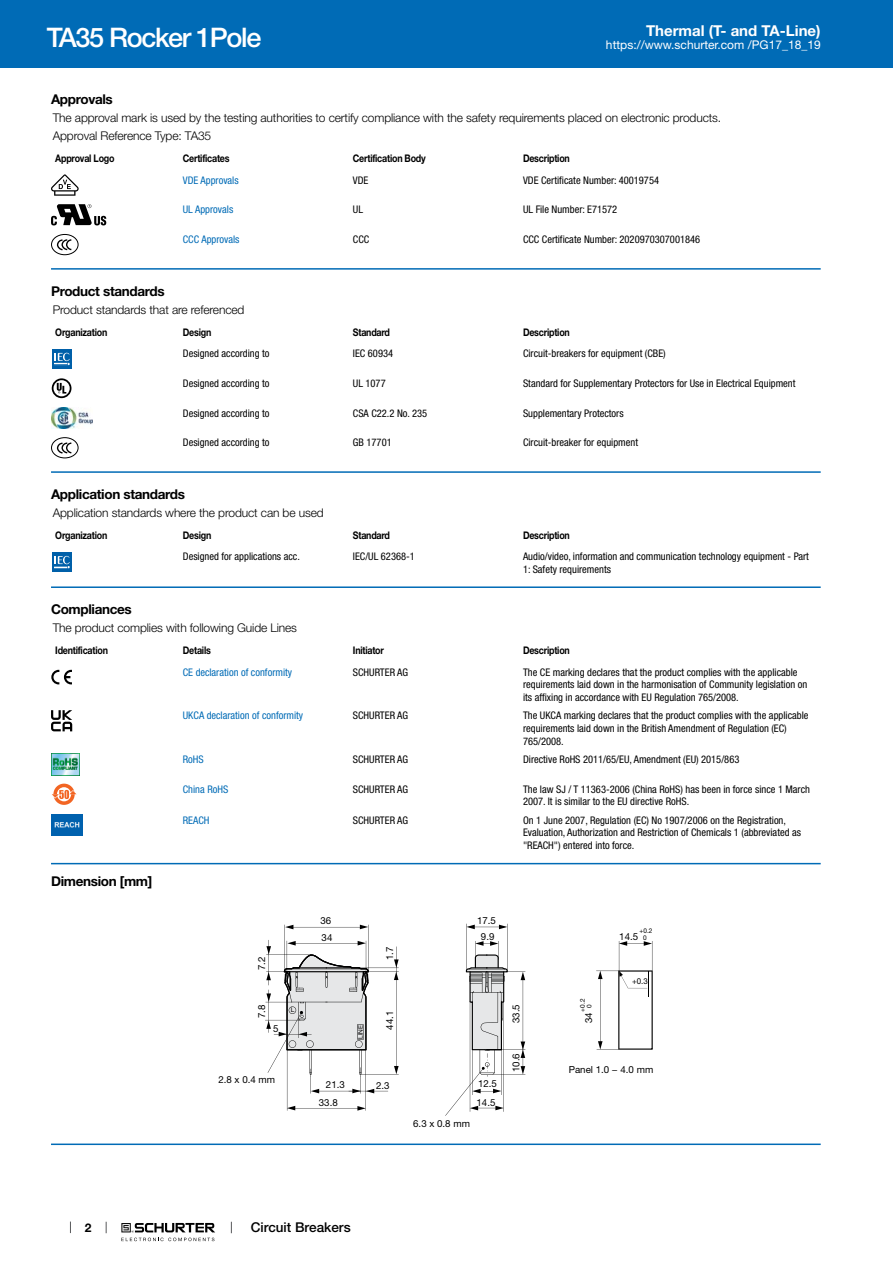
<style>
.page{position:relative;width:893px;height:1263px;background:#fff}
.page>*{position:absolute;margin:0;border:0;box-sizing:border-box;transform-origin:0 0}
.t1{font:500 27px "Helvetica Neue LT";letter-spacing:-.05em;color:#fff}
.t2{font:700 15px "Helvetica Neue LT";color:#fff}
.t3{font:700 13.5px "Helvetica Neue LT";letter-spacing:-.025em;color:#000}
.t4{font:500 13.5px "Helvetica Neue LT";color:#000}
.t5{font:300 12px/18.1px "Helvetica Neue LT";letter-spacing:-.01em;color:#000}
.t6{font:12px "Helvetica Neue LT";color:#fff}
.t7{font:700 12px "Helvetica Neue LT";color:#000}
.t8{font:condensed 10.5px/12.6px "Helvetica Neue LT";color:#000}
.t9{font:700 10.5px "Helvetica Neue LT";letter-spacing:-.025em;color:#000;scale:.85 1}
.t10{font:condensed 10.5px "Helvetica Neue LT";color:#006bb6}
.t11{font:9.75px "Helvetica Neue LT";color:#000}
.t12{font:8.1px "Helvetica Neue LT";color:#000}
.t13{font:6.45px/6.4px "Helvetica Neue LT";color:#000;text-align:center}
</style>
<div class="page">
<svg style="left:70px;top:1221px;width:1px;height:12px"></svg>
<svg style="left:121px;top:1223px;width:94px;height:18px"></svg>
<div style="left:0;top:0;width:893px;height:68px;background:#006bb6"></div>
<svg style="left:51px;top:174px;width:28px;height:22px"></svg>
<svg style="left:51px;top:204px;width:55px;height:21px"></svg>
<div style="left:51px;top:234px;width:28px;height:21px;border:1px solid #000;border-radius:50%"></div>
<svg style="left:58px;top:239px;width:14px;height:12px"></svg>
<hr style="left:51px;top:268px;width:770px;height:2px;background:#006bb6">
<svg style="left:52px;top:349px;width:20px;height:20px"></svg>
<div style="left:52px;top:349px;width:19px;height:19px;background:#0060a9"></div>
<svg style="left:54px;top:353px;width:16px;height:13px"></svg>
<svg style="left:51px;top:385px;width:21px;height:14px"></svg>
<svg style="left:52px;top:378px;width:19px;height:20px"></svg>
<img style="left:51px;top:407px;width:42px;height:22px">
<div style="left:51px;top:437px;width:28px;height:21px;border:1px solid #000;border-radius:50%"></div>
<svg style="left:58px;top:442px;width:14px;height:12px"></svg>
<hr style="left:51px;top:471px;width:770px;height:2px;background:#006bb6">
<svg style="left:52px;top:552px;width:20px;height:20px"></svg>
<div style="left:52px;top:552px;width:19px;height:19px;background:#0060a9"></div>
<svg style="left:54px;top:556px;width:16px;height:13px"></svg>
<hr style="left:51px;top:586px;width:770px;height:2px;background:#006bb6">
<svg style="left:51px;top:670px;width:21px;height:14px"></svg>
<svg style="left:51px;top:710px;width:21px;height:21px"></svg>
<img style="left:51px;top:754px;width:29px;height:21px">
<svg style="left:53px;top:784px;width:22px;height:21px"></svg>
<svg style="left:57px;top:787px;width:14px;height:14px"></svg>
<div style="left:59px;top:789px;width:10px;height:10px;background:#fff;border-radius:50%"></div>
<svg style="left:52px;top:790px;width:25px;height:9px"></svg>
<img style="left:51px;top:815px;width:32px;height:21px">
<hr style="left:51px;top:863px;width:770px;height:1px;background:#006bb6">
<svg style="left:466px;top:924px;width:59px;height:188px"></svg>
<svg style="left:265px;top:925px;width:134px;height:186px"></svg>
<svg style="left:596px;top:941px;width:57px;height:109px"></svg>
<hr style="left:51px;top:1143px;width:770px;height:2px;background:#006bb6">
<h1 class="t1" style="left:47px;top:21px;width:216px">TA35 Rocker 1Pole</h1>
<h2 class="t2" style="left:646px;top:21px;width:176px">Thermal (T- and TA-Line)</h2>
<p class="t6" style="left:606px;top:38px;width:216px">https://www.schurter.com /PG17_18_19</p>
<p class="t3" style="left:51px;top:91px;width:63px">Approvals</p>
<p class="t5" style="left:53px;top:108px;width:670px">The approval mark is used by the testing authorities to certify compliance with the safety requirements placed on electronic products.<br>Approval Reference Type: TA35</p>
<p class="t9" style="left:55px;top:152px;width:71px">Approval Logo</p>
<p class="t9" style="left:183px;top:152px;width:57px">Certificates</p>
<p class="t9" style="left:353px;top:152px;width:87px">Certification Body</p>
<p class="t9" style="left:523px;top:152px;width:57px">Description</p>
<p class="t10" style="left:183px;top:174px;width:57px">VDE Approvals</p>
<p class="t8" style="left:353px;top:173px;width:17px">VDE</p>
<p class="t8" style="left:523px;top:173px;width:138px">VDE Certificate Number: 40019754</p>
<p class="t10" style="left:183px;top:204px;width:52px">UL Approvals</p>
<p class="t8" style="left:353px;top:203px;width:12px">UL</p>
<p class="t8" style="left:523px;top:203px;width:96px">UL File Number: E71572</p>
<p class="t10" style="left:183px;top:233px;width:58px">CCC Approvals</p>
<p class="t8" style="left:353px;top:233px;width:18px">CCC</p>
<p class="t8" style="left:523px;top:233px;width:179px">CCC Certificate Number: 2020970307001846</p>
<p class="t3" style="left:51px;top:282px;width:115px">Product standards</p>
<p class="t5" style="left:53px;top:300px;width:193px">Product standards that are referenced</p>
<p class="t9" style="left:55px;top:325px;width:63px">Organization</p>
<p class="t9" style="left:183px;top:325px;width:35px">Design</p>
<p class="t9" style="left:353px;top:325px;width:45px">Standard</p>
<p class="t9" style="left:523px;top:325px;width:57px">Description</p>
<p class="t8" style="left:183px;top:347px;width:88px">Designed according to</p>
<p class="t8" style="left:353px;top:347px;width:42px">IEC 60934</p>
<p class="t8" style="left:523px;top:347px;width:144px">Circuit-breakers for equipment (CBE)</p>
<p class="t8" style="left:183px;top:377px;width:88px">Designed according to</p>
<p class="t8" style="left:353px;top:377px;width:34px">UL 1077</p>
<p class="t8" style="left:523px;top:377px;width:274px">Standard for Supplementary Protectors for Use in Electrical Equipment</p>
<p class="t8" style="left:183px;top:406px;width:88px">Designed according to</p>
<p class="t8" style="left:353px;top:406px;width:76px">CSA C22.2 No. 235</p>
<p class="t8" style="left:523px;top:406px;width:102px">Supplementary Protectors</p>
<p class="t8" style="left:183px;top:436px;width:88px">Designed according to</p>
<p class="t8" style="left:353px;top:436px;width:40px">GB 17701</p>
<p class="t8" style="left:523px;top:436px;width:117px">Circuit-breaker for equipment</p>
<p class="t3" style="left:51px;top:486px;width:135px">Application standards</p>
<p class="t5" style="left:53px;top:503px;width:272px">Application standards where the product can be used</p>
<p class="t9" style="left:55px;top:529px;width:63px">Organization</p>
<p class="t9" style="left:183px;top:529px;width:35px">Design</p>
<p class="t9" style="left:353px;top:529px;width:45px">Standard</p>
<p class="t9" style="left:523px;top:529px;width:57px">Description</p>
<p class="t8" style="left:183px;top:550px;width:119px">Designed for applications acc.</p>
<p class="t8" style="left:353px;top:550px;width:63px">IEC/UL 62368-1</p>
<p class="t8" style="left:523px;top:550px;width:287px">Audio/video, information and communication technology equipment - Part<br>1: Safety requirements</p>
<p class="t3" style="left:51px;top:601px;width:82px">Compliances</p>
<p class="t5" style="left:53px;top:619px;width:246px">The product complies with following Guide Lines</p>
<p class="t9" style="left:55px;top:644px;width:64px">Identification</p>
<p class="t9" style="left:183px;top:644px;width:35px">Details</p>
<p class="t9" style="left:353px;top:644px;width:38px">Initiator</p>
<p class="t9" style="left:523px;top:644px;width:57px">Description</p>
<p class="t10" style="left:183px;top:666px;width:111px">CE declaration of conformity</p>
<p class="t8" style="left:353px;top:665px;width:57px">SCHURTER AG</p>
<p class="t8" style="left:523px;top:665px;width:286px">The CE marking declares that the product complies with the applicable requirements laid down in the harmonisation of Community legislation on its affixing in accordance with EU Regulation 765/2008.</p>
<p class="t10" style="left:183px;top:709px;width:122px">UKCA declaration of conformity</p>
<p class="t8" style="left:353px;top:709px;width:57px">SCHURTER AG</p>
<p class="t8" style="left:523px;top:709px;width:287px">The UKCA marking declares that the product complies with the applicable requirements laid down in the British Amendment of Regulation (EC)<br>765/2008.</p>
<p class="t10" style="left:183px;top:753px;width:22px">RoHS</p>
<p class="t8" style="left:353px;top:753px;width:57px">SCHURTER AG</p>
<p class="t8" style="left:523px;top:753px;width:218px">Directive RoHS 2011/65/EU, Amendment (EU) 2015/863</p>
<p class="t10" style="left:183px;top:783px;width:47px">China RoHS</p>
<p class="t8" style="left:353px;top:783px;width:57px">SCHURTER AG</p>
<p class="t8" style="left:523px;top:783px;width:289px">The law SJ / T 11363-2006 (China RoHS) has been in force since 1 March<br>2007. It is similar to the EU directive RoHS.</p>
<p class="t10" style="left:183px;top:814px;width:28px">REACH</p>
<p class="t8" style="left:353px;top:814px;width:57px">SCHURTER AG</p>
<p class="t8" style="left:523px;top:814px;width:279px">On 1 June 2007, Regulation (EC) No 1907/2006 on the Registration,<br>Evaluation, Authorization and Restriction of Chemicals 1 (abbreviated as "REACH") entered into force.</p>
<p class="t3" style="left:51px;top:873px;width:103px">Dimension [mm]</p>
<p class="t7" style="left:85px;top:1220px;width:8px">2</p>
<p class="t11" style="left:320px;top:915px;width:12px">36</p>
<p class="t11" style="left:477px;top:915px;width:20px">17.5</p>
<p class="t11" style="left:322px;top:932px;width:12px">34</p>
<p class="t13" style="left:639px;top:928px;width:14px">+0.2<br>0</p>
<p class="t11" style="left:481px;top:931px;width:15px">9.9</p>
<p class="t11" style="left:619px;top:930px;width:20px">14.5</p>
<p class="t11" style="left:256px;top:970px;width:15px;rotate:-90deg">7.2</p>
<p class="t11" style="left:384px;top:960px;width:15px;rotate:-90deg">1.7</p>
<p class="t12" style="left:632px;top:976px;width:17px">+0.3</p>
<p class="t11" style="left:256px;top:1018px;width:15px;rotate:-90deg">7.8</p>
<p class="t11" style="left:273px;top:1022px;width:7px">5</p>
<p class="t13" style="left:291px;top:1007px;width:5px">L</p>
<p class="t13" style="left:579px;top:1011px;width:14px;rotate:-90deg">+0.2<br>0</p>
<p class="t11" style="left:510px;top:1023px;width:20px;rotate:-90deg">33.5</p>
<p class="t11" style="left:510px;top:1072px;width:20px;rotate:-90deg">10.6</p>
<p class="t11" style="left:583px;top:1023px;width:12px;rotate:-90deg">34</p>
<p class="t11" style="left:384px;top:1030px;width:20px;rotate:-90deg">44.1</p>
<p class="t13" style="left:357px;top:1039px;width:15px;rotate:-90deg">LINE</p>
<p class="t11" style="left:569px;top:1064px;width:86px">Panel 1.0 − 4.0 mm</p>
<p class="t11" style="left:218px;top:1074px;width:58px">2.8 x 0.4 mm</p>
<p class="t11" style="left:326px;top:1079px;width:20px">21.3</p>
<p class="t11" style="left:376px;top:1079px;width:15px">2.3</p>
<p class="t11" style="left:478px;top:1078px;width:20px">12.5</p>
<p class="t11" style="left:319px;top:1097px;width:20px">33.8</p>
<p class="t11" style="left:477px;top:1096px;width:20px">14.5</p>
<p class="t11" style="left:413px;top:1117px;width:58px">6.3 x 0.8 mm</p>
<p class="t4" style="left:251px;top:1219px;width:101px">Circuit Breakers</p>
</div>
